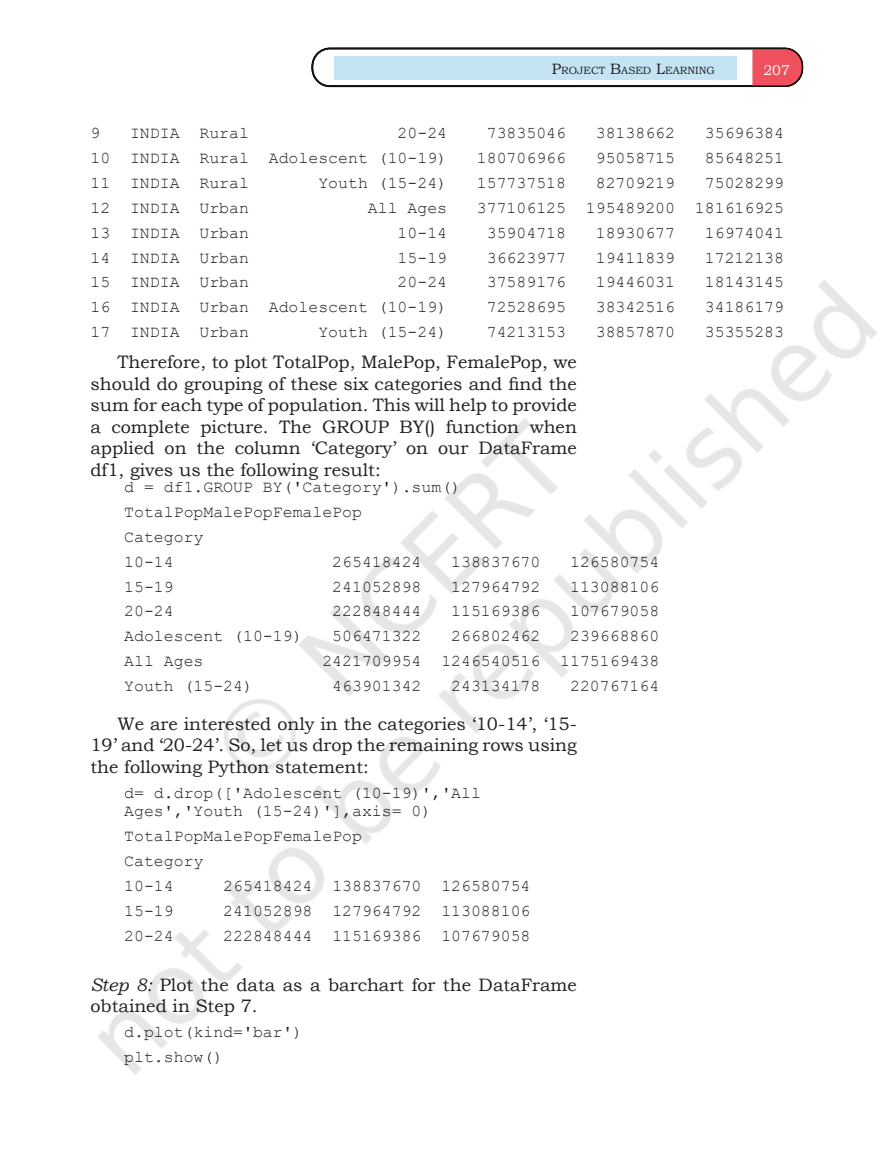
<style>
.page{position:relative;width:891px;height:1163px;background:#fff}
.page>*{position:absolute;margin:0;border:0;box-sizing:border-box;transform-origin:0 0}
.t1{font:18px/21.6px "Bookman Old Style";color:#241f1f;text-align:justify}
.t2{font:16.5px/24.9px "Courier New";color:#241f1f}
.t3{font:14.25px "Bookman Old Style";color:#fff}
.t4{font:10.5px "Bookman Old Style";color:#241f1f}
.s1{font-size:15px}
.s2{font-style:italic}
</style>
<div class="page">
<img style="left:311px;top:47px;width:493px;height:41px">
<img style="left:97px;top:280px;width:780px;height:795px">
<p class="t4" style="left:551px;top:64px;width:164px"><span class="s1">P</span>ROJECT <span class="s1">B</span>ASED <span class="s1">L</span>EARNING</p>
<p class="t3" style="left:763px;top:61px;width:28px">207</p>
<p class="t2" style="left:90px;top:120px;width:11px">9</p>
<p class="t2" style="left:130px;top:120px;width:120px">INDIA Rural</p>
<p class="t2" style="left:397px;top:120px;width:51px">20-24</p>
<p class="t2" style="left:486px;top:120px;width:81px">73835046</p>
<p class="t2" style="left:595px;top:120px;width:81px">38138662</p>
<p class="t2" style="left:704px;top:120px;width:81px">35696384</p>
<p class="t2" style="left:90px;top:145px;width:358px">10 INDIA Rural Adolescent (10-19)</p>
<p class="t2" style="left:476px;top:145px;width:91px">180706966</p>
<p class="t2" style="left:595px;top:145px;width:81px">95058715</p>
<p class="t2" style="left:704px;top:145px;width:81px">85648251</p>
<p class="t2" style="left:90px;top:170px;width:160px">11 INDIA Rural</p>
<p class="t2" style="left:318px;top:170px;width:130px">Youth (15-24)</p>
<p class="t2" style="left:476px;top:170px;width:91px">157737518</p>
<p class="t2" style="left:595px;top:170px;width:81px">82709219</p>
<p class="t2" style="left:704px;top:170px;width:81px">75028299</p>
<p class="t2" style="left:90px;top:195px;width:160px">12 INDIA Urban</p>
<p class="t2" style="left:368px;top:195px;width:81px">All Ages</p>
<p class="t2" style="left:476px;top:195px;width:308px">377106125 195489200 181616925</p>
<p class="t2" style="left:90px;top:219px;width:160px">13 INDIA Urban</p>
<p class="t2" style="left:397px;top:219px;width:51px">10-14</p>
<p class="t2" style="left:486px;top:219px;width:81px">35904718</p>
<p class="t2" style="left:595px;top:219px;width:81px">18930677</p>
<p class="t2" style="left:704px;top:219px;width:81px">16974041</p>
<p class="t2" style="left:90px;top:244px;width:160px">14 INDIA Urban</p>
<p class="t2" style="left:397px;top:244px;width:51px">15-19</p>
<p class="t2" style="left:486px;top:244px;width:81px">36623977</p>
<p class="t2" style="left:595px;top:244px;width:81px">19411839</p>
<p class="t2" style="left:704px;top:244px;width:81px">17212138</p>
<p class="t2" style="left:90px;top:269px;width:160px">15 INDIA Urban</p>
<p class="t2" style="left:397px;top:269px;width:51px">20-24</p>
<p class="t2" style="left:486px;top:269px;width:81px">37589176</p>
<p class="t2" style="left:595px;top:269px;width:81px">19446031</p>
<p class="t2" style="left:704px;top:269px;width:81px">18143145</p>
<p class="t2" style="left:90px;top:294px;width:358px">16 INDIA Urban Adolescent (10-19)</p>
<p class="t2" style="left:486px;top:294px;width:81px">72528695</p>
<p class="t2" style="left:595px;top:294px;width:81px">38342516</p>
<p class="t2" style="left:704px;top:294px;width:81px">34186179</p>
<p class="t2" style="left:90px;top:319px;width:160px">17 INDIA Urban</p>
<p class="t2" style="left:318px;top:319px;width:130px">Youth (15-24)</p>
<p class="t2" style="left:486px;top:319px;width:81px">74213153</p>
<p class="t2" style="left:595px;top:319px;width:81px">38857870</p>
<p class="t2" style="left:704px;top:319px;width:81px">35355283</p>
<p class="t1" style="left:90px;top:351px;width:488px;text-indent:27px">Therefore, to plot TotalPop, MalePop, FemalePop, we should do grouping of these six categories and find the sum for each type of population. This will help to provide a complete picture. The GROUP BY() function when applied on the column ‘Category’ on our DataFrame df1, gives us the following result:</p>
<p class="t2" style="left:124px;top:474px;width:338px">d = df1.GROUP BY('Category').sum()<br>TotalPopMalePopFemalePop<br>Category<br>10-14</p>
<p class="t2" style="left:332px;top:548px;width:91px">265418424</p>
<p class="t2" style="left:451px;top:548px;width:91px">138837670</p>
<p class="t2" style="left:570px;top:548px;width:91px">126580754</p>
<p class="t2" style="left:124px;top:573px;width:51px">15-19</p>
<p class="t2" style="left:332px;top:573px;width:91px">241052898</p>
<p class="t2" style="left:451px;top:573px;width:91px">127964792</p>
<p class="t2" style="left:570px;top:573px;width:91px">113088106</p>
<p class="t2" style="left:124px;top:598px;width:51px">20-24</p>
<p class="t2" style="left:332px;top:598px;width:91px">222848444</p>
<p class="t2" style="left:451px;top:598px;width:91px">115169386</p>
<p class="t2" style="left:570px;top:598px;width:91px">107679058</p>
<p class="t2" style="left:124px;top:623px;width:180px">Adolescent (10-19)</p>
<p class="t2" style="left:332px;top:623px;width:91px">506471322</p>
<p class="t2" style="left:451px;top:623px;width:91px">266802462</p>
<p class="t2" style="left:570px;top:623px;width:91px">239668860</p>
<p class="t2" style="left:124px;top:648px;width:81px">All Ages</p>
<p class="t2" style="left:322px;top:648px;width:338px">2421709954 1246540516 1175169438</p>
<p class="t2" style="left:124px;top:673px;width:130px">Youth (15-24)</p>
<p class="t2" style="left:332px;top:673px;width:91px">463901342</p>
<p class="t2" style="left:451px;top:673px;width:91px">243134178</p>
<p class="t2" style="left:570px;top:673px;width:91px">220767164</p>
<p class="t1" style="left:90px;top:713px;width:488px;text-indent:27px">We are interested only in the categories ‘10-14’, ‘15- 19’ and ‘20-24’. So, let us drop the remaining rows using the following Python statement:</p>
<p class="t2" style="left:124px;top:783px;width:358px;line-height:18.1px">d= d.drop(['Adolescent (10-19)','All<br>Ages','Youth (15-24)'],axis= 0)</p>
<p class="t2" style="left:124px;top:823px;width:239px">TotalPopMalePopFemalePop<br>Category<br>10-14</p>
<p class="t2" style="left:223px;top:873px;width:308px">265418424 138837670 126580754</p>
<p class="t2" style="left:124px;top:897px;width:51px">15-19</p>
<p class="t2" style="left:223px;top:897px;width:308px">241052898 127964792 113088106</p>
<p class="t2" style="left:124px;top:922px;width:51px">20-24</p>
<p class="t2" style="left:223px;top:922px;width:308px">222848444 115169386 107679058</p>
<p class="t1" style="left:90px;top:974px;width:488px"><span class="s2">Step 8:</span> Plot the data as a barchart for the DataFrame obtained in Step 7.</p>
<p class="t2" style="left:124px;top:1019px;width:180px">d.plot(kind='bar') plt.show()</p>
</div>
